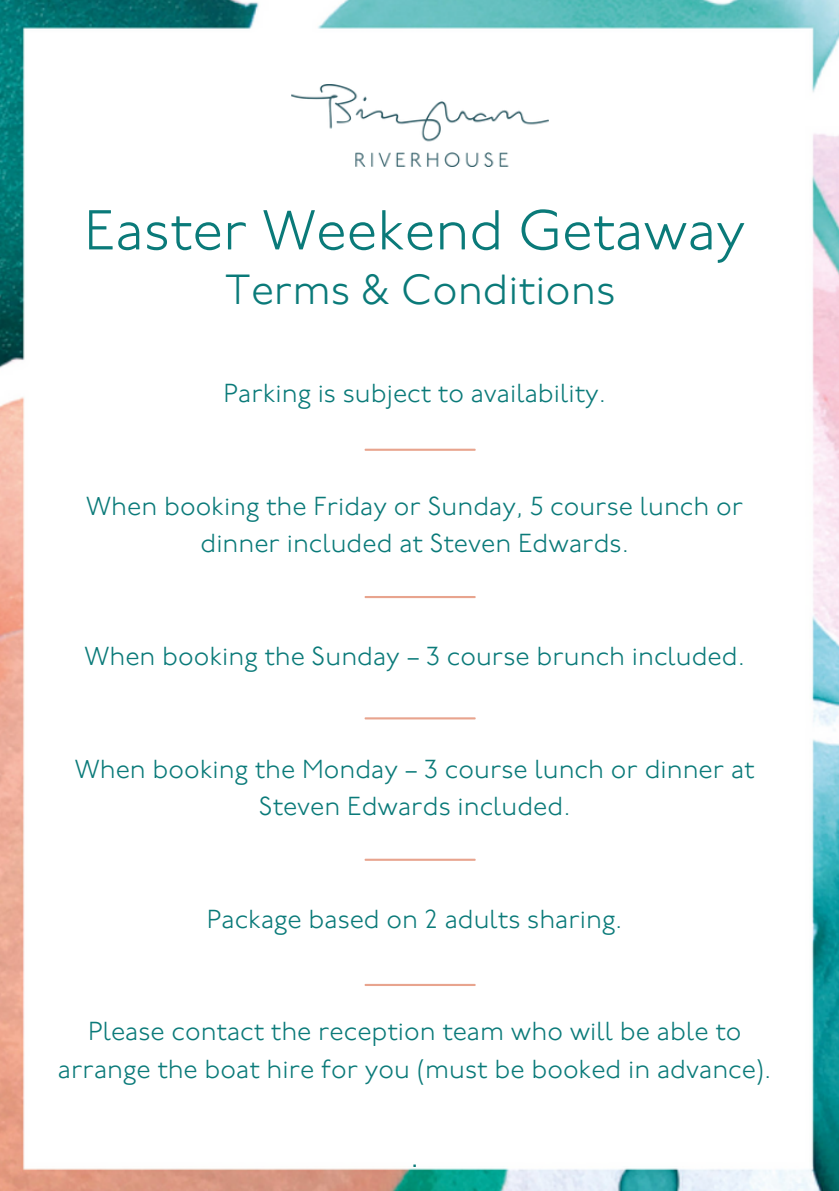
<style>
.page{position:relative;width:839px;height:1191px;background:#fff}
.page>*{position:absolute;margin:0;border:0;box-sizing:border-box;transform-origin:0 0}
.t1{font:300 56px "P22 Underground";color:#0a7a79}
.t2{font:300 42px "P22 Underground CY";color:#0a7a79}
.t3{font:300 35.6px "P22 Underground";color:#0a7a79}
.t4{font:300 26px/37.6px "P22 Underground";color:#0a7a79;text-align:center}
</style>
<div class="page">
<img style="left:0;top:0;width:838px;height:1191px">
<img style="left:291px;top:84px;width:257px;height:83px">
<hr style="left:365px;top:718px;width:110px;height:1px;background:#e8a48e">
<hr style="left:365px;top:596px;width:110px;height:2px;background:#e8a48e">
<hr style="left:365px;top:859px;width:110px;height:2px;background:#e8a48e">
<hr style="left:365px;top:984px;width:110px;height:2px;background:#e8a48e">
<hr style="left:365px;top:449px;width:110px;height:2px;background:#e8a48e">
<p class="t1" style="left:84px;top:207px;width:662px">Easter Weekend Getaway</p>
<p class="t2" style="left:225px;top:273px;width:392px">Terms &amp; Conditions</p>
<p class="t4" style="left:223px;top:377px;width:384px">Parking is subject to availability.</p>
<p class="t4" style="left:86px;top:490px;width:658px">When booking the Friday or Sunday, 5 course lunch or dinner included at Steven Edwards.</p>
<p class="t4" style="left:84px;top:640px;width:662px">When booking the Sunday – 3 course brunch included.</p>
<p class="t4" style="left:75px;top:752px;width:681px">When booking the Monday – 3 course lunch or dinner at<br>Steven Edwards included.</p>
<p class="t4" style="left:207px;top:903px;width:417px">Package based on 2 adults sharing.</p>
<p class="t4" style="left:88px;top:1015px;width:654px">Please contact the reception team who will be able to</p>
<p class="t4" style="left:58px;top:1053px;width:715px">arrange the boat hire for you (must be booked in advance).</p>
<p class="t3" style="left:410px;top:1140px;width:11px">.</p>
</div>
